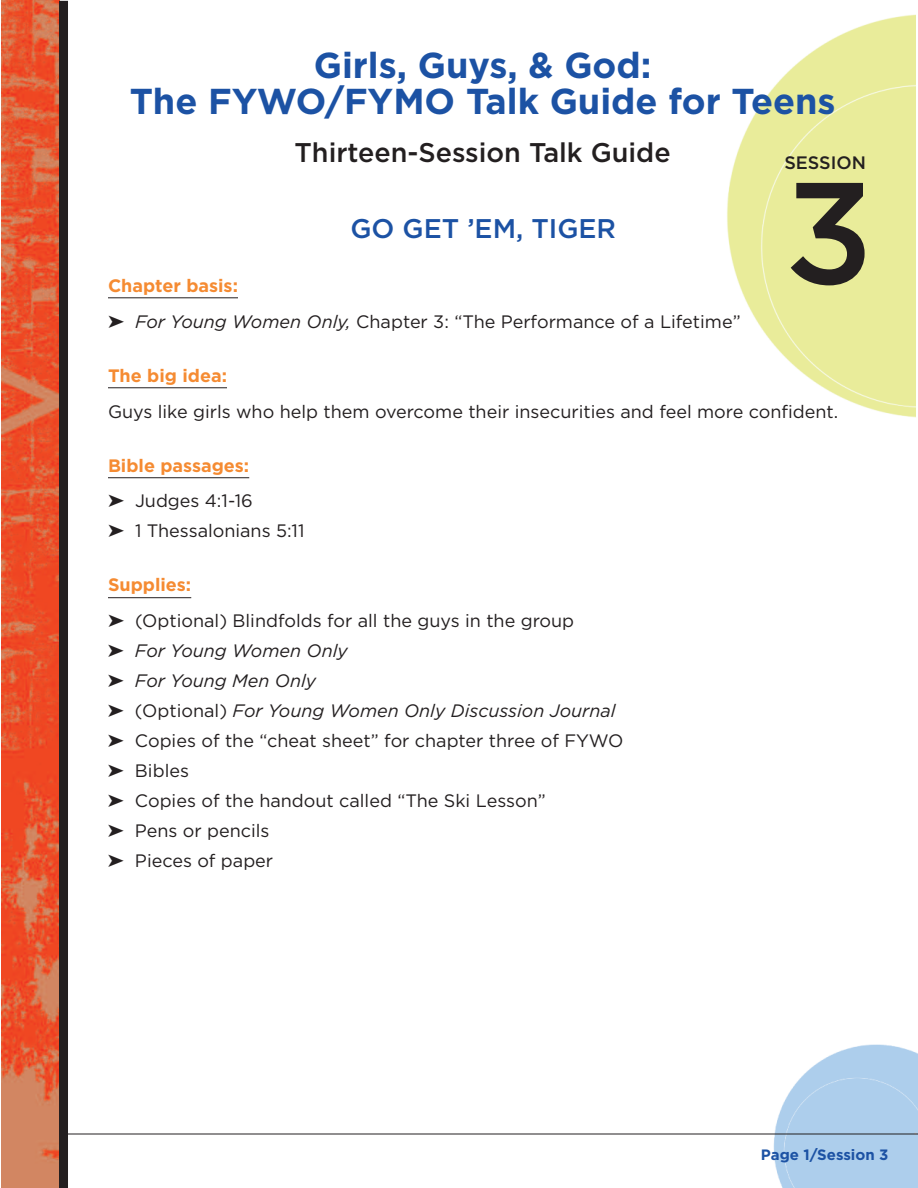
<style>
.page{position:relative;width:918px;height:1188px;background:#fff}
.page>*{position:absolute;margin:0;border:0;box-sizing:border-box;transform-origin:0 0}
.t1{font:500 144px "Gotham";color:#231f20}
.t2{font:700 36px/36px "Gotham";color:#1c52a4;text-align:center}
.t3{font:500 27px "Gotham";color:#231f20}
.t4{font:500 27px "Gotham";color:#1c52a4}
.t5{font:18px/30px "Gotham";color:#231f20}
.t6{font:700 18px/36px "Gotham";color:#f58b32}
.t7{font:500 18px "Gotham";color:#231f20}
.t8{font:700 15px "Gotham";color:#1c52a4}
.s1{font-weight:700;color:#f58b32}
.s2{font-style:italic}
.s3{color:#231f20}
.s4{font-weight:400;color:#231f20}
</style>
<div class="page">
<img style="left:770px;top:1045px;width:148px;height:143px">
<img style="left:2px;top:0;width:57px;height:1188px">
<hr style="left:59px;top:1134px;width:859px;height:1px;background:#231f20">
<div style="left:59px;top:1px;width:9px;height:1187px;background:#231f20"></div>
<img style="left:727px;top:14px;width:188px;height:404px">
<hr style="left:108px;top:298px;width:130px;height:1px;background:#231f20">
<hr style="left:108px;top:388px;width:119px;height:1px;background:#231f20">
<hr style="left:108px;top:477px;width:141px;height:1px;background:#231f20">
<hr style="left:108px;top:597px;width:83px;height:1px;background:#231f20">
<h2 class="t2" style="left:130px;top:48px;width:708px">Girls, Guys, &amp; God:<br>The FYWO/FYMO Talk Guide for Teens</h2>
<h3 class="t3" style="left:295px;top:137px;width:378px">Thirteen-Session Talk Guide</h3>
<p class="t7" style="left:784px;top:152px;width:83px">SESSION</p>
<h1 class="t1" style="left:785px;top:150px;width:90px">3</h1>
<h3 class="t4" style="left:350px;top:212px;width:267px">GO GET ’EM, TIGER</h3>
<p class="t5" style="left:108px;top:267px;width:634px;line-height:36px"><span class="s1">Chapter basis:<br></span>➤ <span class="s2">For Young Women Only,</span> Chapter 3: “The Performance of a Lifetime”</p>
<p class="t6" style="left:108px;top:357px;width:121px">The big idea:</p>
<p class="t5" style="left:108px;top:396px;width:732px">Guys like girls who help them overcome their insecurities and feel more confident.</p>
<p class="t6" style="left:108px;top:447px;width:146px">Bible passages: <span class="s3">➤</span> <span class="s4">Judges 4:1-16</span></p>
<p class="t5" style="left:108px;top:516px;width:198px">➤ 1 Thessalonians 5:11</p>
<p class="t5" style="left:108px;top:567px;width:468px;line-height:36px"><span class="s1">Supplies:<br></span>➤ (Optional) Blindfolds for all the guys in the group</p>
<p class="t5" style="left:108px;top:636px;width:517px">➤ <span class="s2">For Young Women Only<br></span>➤ <span class="s2">For Young Men Only<br></span>➤ (Optional) <span class="s2">For Young Women Only Discussion Journal </span>➤ Copies of the “cheat sheet” for chapter three of FYWO ➤ Bibles<br>➤ Copies of the handout called “The Ski Lesson”<br>➤ Pens or pencils<br>➤ Pieces of paper</p>
<p class="t8" style="left:761px;top:1146px;width:129px">Page 1/Session 3</p>
</div>
